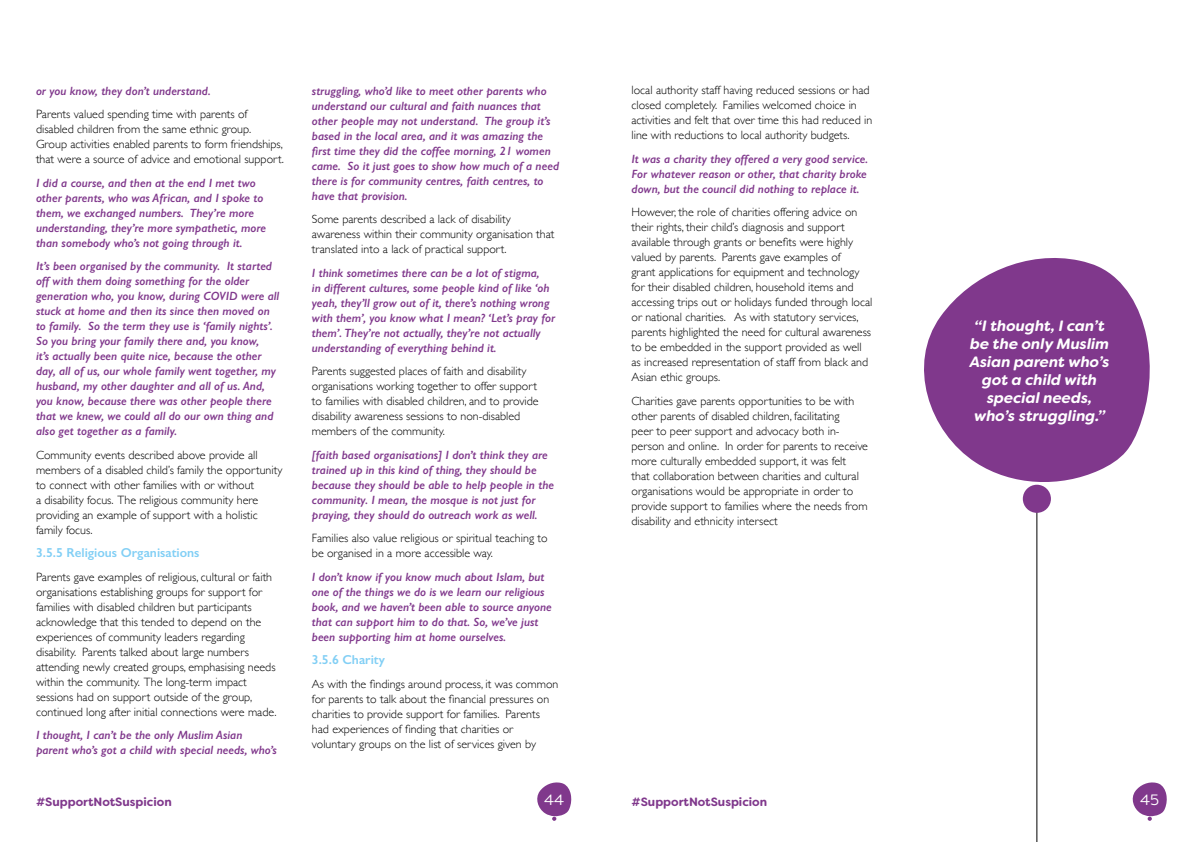
<style>
.page{position:relative;width:1191px;height:842px;background:#fff}
.page>*{position:absolute;margin:0;border:0;box-sizing:border-box;transform-origin:0 0}
.t1{font:italic 700 15px/18px "Filson Soft";color:#fff;text-align:center}
.t2{font:15px "Filson Soft";color:#fff}
.t3{font:600 13px "Gill Sans";color:#82cff5}
.t4{font:300 12px/15px "Gill Sans";color:#000}
.t5{font:italic 600 12px/15px "Gill Sans";color:#80388c}
.t6{font:700 12px "Filson Soft";color:#80388c}
</style>
<div class="page">
<svg style="left:537px;top:782px;width:35px;height:39px"></svg>
<svg style="left:1132px;top:782px;width:35px;height:39px"></svg>
<hr style="left:1036px;top:497px;width:1px;height:345px;background:#000">
<svg style="left:924px;top:258px;width:226px;height:230px;fill:#80388c"></svg>
<div style="left:1022px;top:485px;width:29px;height:28px;background:#80388c;border-radius:50%"></div>
<p class="t5" style="left:36px;top:83px;width:176px">or you know, they don’t understand.</p>
<p class="t4" style="left:36px;top:106px;width:249px">Parents valued spending time with parents of disabled children from the same ethnic group.<br>Group activities enabled parents to form friendships, that were a source of advice and emotional support.</p>
<p class="t5" style="left:36px;top:175px;width:232px">I did a course, and then at the end I met two other parents, who was African, and I spoke to them, we exchanged numbers. They’re more understanding, they’re more sympathetic, more than somebody who’s not going through it.</p>
<p class="t5" style="left:36px;top:259px;width:245px">It’s been organised by the community. It started off with them doing something for the older generation who, you know, during COVID were all stuck at home and then its since then moved on to family. So the term they use is ‘family nights’.<br>So you bring your family there and, you know,<br>it’s actually been quite nice, because the other day, all of us, our whole family went together, my husband, my other daughter and all of us. And, you know, because there was other people there that we knew, we could all do our own thing and also get together as a family.</p>
<p class="t4" style="left:36px;top:447px;width:248px">Community events described above provide all members of a disabled child’s family the opportunity to connect with other families with or without<br>a disability focus. The religious community here providing an example of support with a holistic family focus.</p>
<p class="t3" style="left:36px;top:545px;width:165px">3.5.5 Religious Organisations</p>
<p class="t4" style="left:36px;top:569px;width:242px">Parents gave examples of religious, cultural or faith organisations establishing groups for support for families with disabled children but participants acknowledge that this tended to depend on the experiences of community leaders regarding disability. Parents talked about large numbers attending newly created groups, emphasising needs within the community. The long-term impact sessions had on support outside of the group, continued long after initial connections were made.</p>
<p class="t5" style="left:36px;top:728px;width:242px">I thought, I can’t be the only Muslim Asian parent who’s got a child with special needs, who’s</p>
<p class="t5" style="left:312px;top:83px;width:249px">struggling, who’d like to meet other parents who understand our cultural and faith nuances that other people may not understand. The group it’s based in the local area, and it was amazing the first time they did the coffee morning, 21 women came. So it just goes to show how much of a need there is for community centres, faith centres, to have that provision.</p>
<p class="t4" style="left:312px;top:211px;width:244px">Some parents described a lack of disability awareness within their community organisation that translated into a lack of practical support.</p>
<p class="t5" style="left:312px;top:265px;width:245px">I think sometimes there can be a lot of stigma,<br>in different cultures, some people kind of like ‘oh yeah, they’ll grow out of it, there’s nothing wrong with them’, you know what I mean? ‘Let’s pray for them’. They’re not actually, they’re not actually understanding of everything behind it.</p>
<p class="t4" style="left:312px;top:363px;width:228px">Parents suggested places of faith and disability organisations working together to offer support to families with disabled children, and to provide disability awareness sessions to non-disabled members of the community.</p>
<p class="t5" style="left:312px;top:447px;width:244px">[faith based organisations] I don’t think they are trained up in this kind of thing, they should be because they should be able to help people in the community. I mean, the mosque is not just for praying, they should do outreach work as well.</p>
<p class="t4" style="left:312px;top:530px;width:237px">Families also value religious or spiritual teaching to be organised in a more accessible way.</p>
<p class="t5" style="left:312px;top:569px;width:241px">I don’t know if you know much about Islam, but one of the things we do is we learn our religious book, and we haven’t been able to source anyone that can support him to do that. So, we’ve just been supporting him at home ourselves.</p>
<p class="t3" style="left:312px;top:652px;width:75px">3.5.6 Charity</p>
<p class="t4" style="left:312px;top:676px;width:248px">As with the findings around process, it was common for parents to talk about the financial pressures on charities to provide support for families. Parents had experiences of finding that charities or voluntary groups on the list of services given by</p>
<p class="t4" style="left:631px;top:82px;width:242px">local authority staff having reduced sessions or had closed completely. Families welcomed choice in activities and felt that over time this had reduced in line with reductions to local authority budgets.</p>
<p class="t5" style="left:631px;top:151px;width:238px;text-align:justify">It was a charity they offered a very good service.<br>For whatever reason or other, that charity broke down, but the council did nothing to replace it.</p>
<p class="t4" style="left:631px;top:204px;width:242px">However, the role of charities offering advice on their rights, their child’s diagnosis and support available through grants or benefits were highly valued by parents. Parents gave examples of<br>grant applications for equipment and technology for their disabled children, household items and accessing trips out or holidays funded through local or national charities. As with statutory services, parents highlighted the need for cultural awareness to be embedded in the support provided as well as increased representation of staff from black and Asian ethic groups.</p>
<p class="t4" style="left:631px;top:393px;width:238px">Charities gave parents opportunities to be with other parents of disabled children, facilitating<br>peer to peer support and advocacy both in&shy;person and online. In order for parents to receive more culturally embedded support, it was felt<br>that collaboration between charities and cultural organisations would be appropriate in order to provide support to families where the needs from disability and ethnicity intersect</p>
<p class="t1" style="left:969px;top:317px;width:142px">“I thought, I can’t be the only Muslim<br>Asian parent who’s got a child with special needs, who’s struggling.”</p>
<p class="t6" style="left:36px;top:794px;width:137px">#SupportNotSuspicion</p>
<p class="t2" style="left:544px;top:790px;width:22px">44</p>
<p class="t6" style="left:631px;top:794px;width:137px">#SupportNotSuspicion</p>
<p class="t2" style="left:1140px;top:790px;width:20px">45</p>
</div>
